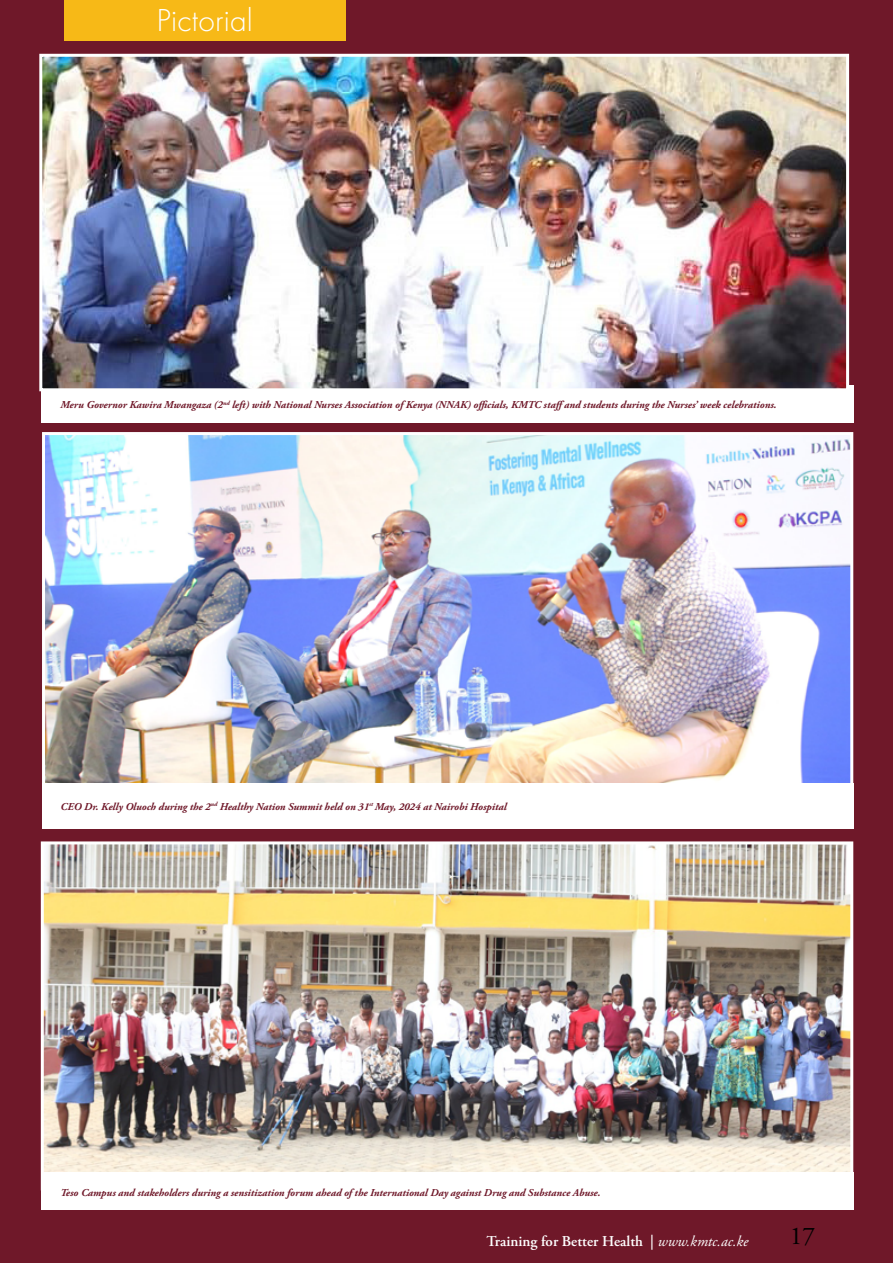
<style>
.page{position:relative;width:893px;height:1263px;background:#fff}
.page>*{position:absolute;margin:0;border:0;box-sizing:border-box;transform-origin:0 0}
.t1{font:300 33px "Futura PT";color:#fff}
.t2{font:25.5px "Adobe Garamond Pro";color:#000}
.t3{font:600 15px "Adobe Garamond Pro";color:#fff}
.t4{font:italic 700 10.5px "Adobe Garamond Pro";color:#6f1829}
.s1{font-weight:400;font-style:italic}
</style>
<div class="page">
<div style="left:1px;top:0;width:892px;height:1263px;background:#6f1829"></div>
<div style="left:64px;top:0;width:281px;height:40px;background:#f7b917"></div>
<img style="left:45px;top:845px;width:804px;height:327px">
<div style="left:41px;top:841px;width:812px;height:349px;border:3px solid #fff"></div>
<img style="left:46px;top:436px;width:803px;height:346px">
<div style="left:42px;top:432px;width:811px;height:354px;border:3px solid #fff"></div>
<div style="left:41px;top:1172px;width:812px;height:37px;background:#fff"></div>
<div style="left:41px;top:386px;width:812px;height:37px;background:#fff"></div>
<div style="left:42px;top:783px;width:811px;height:46px;background:#fff"></div>
<img style="left:39px;top:53px;width:812px;height:339px">
<h1 class="t1" style="left:156px;top:1px;width:98px">Pictorial</h1>
<p class="t4" style="left:61px;top:399px;width:718px">Meru Governor Kawira Mwangaza (2<sup>nd</sup> left) with National Nurses Association of Kenya (NNAK) officials, KMTC staffand students during the Nurses’ week celebrations.</p>
<p class="t4" style="left:61px;top:800px;width:447px">CEO Dr. Kelly Oluoch during the 2<sup>nd</sup> Healthy Nation Summit held on 31<sup>st</sup> May, 2024 at Nairobi Hospital</p>
<p class="t4" style="left:61px;top:1187px;width:541px">Teso Campus and stakeholders during a sensitization forum ahead of the International Day against Drug and Substance Abuse.</p>
<h3 class="t3" style="left:487px;top:1233px;width:263px">Training for Better Health | <span class="s1">www.kmtc.ac.ke</span></h3>
<h2 class="t2" style="left:790px;top:1220px;width:27px">17</h2>
</div>
